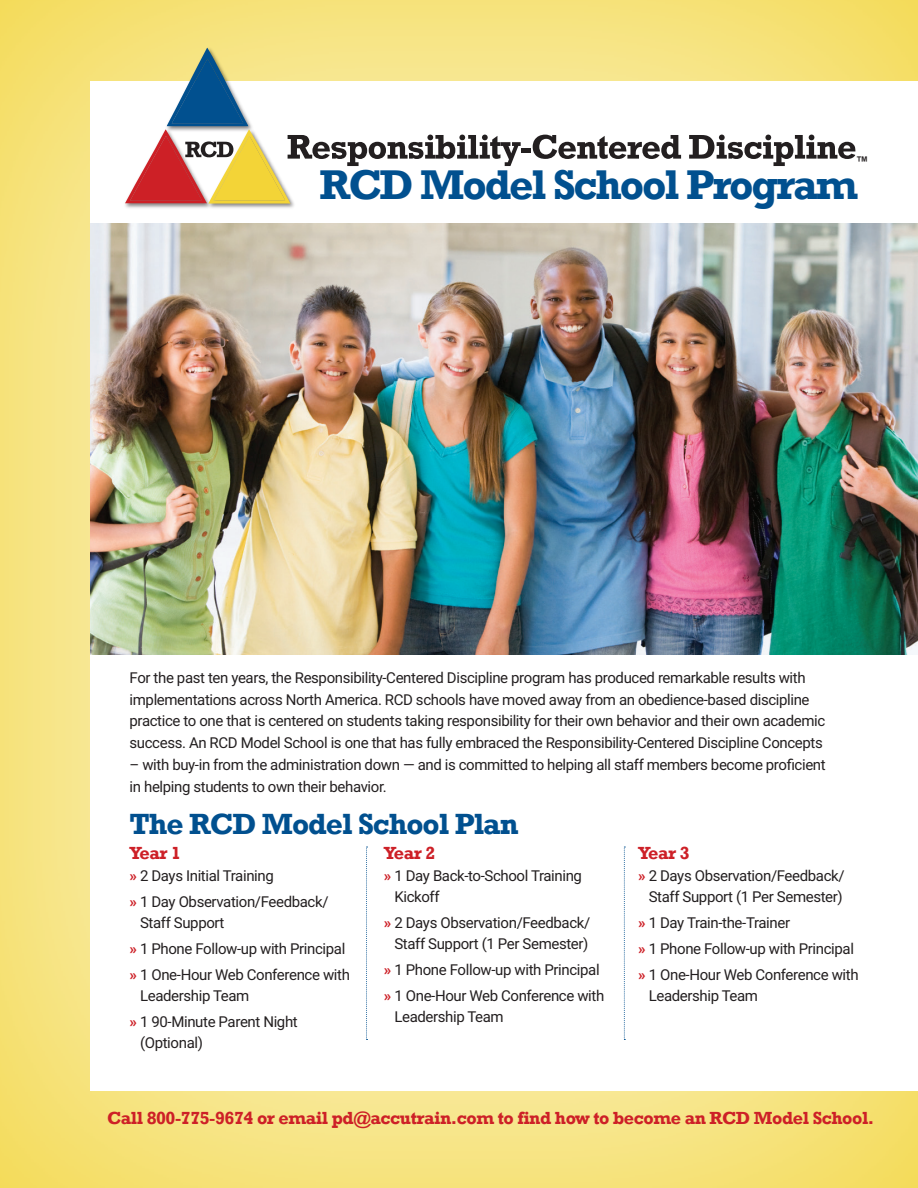
<style>
.page{position:relative;width:918px;height:1188px;background:#fff}
.page>*{position:absolute;margin:0;border:0;box-sizing:border-box;transform-origin:0 0}
.t1{font:700 42.6px "Rockwell";letter-spacing:-.05em;color:#01508f}
.t2{font:700 30px "Rockwell";letter-spacing:-.035em;color:#01508f}
.t3{font:700 18px "Rockwell";letter-spacing:-.025em;color:#cd2027}
.t4{font:15px/26.1px "Roboto";letter-spacing:-.025em;color:#231f20}
.t5{font:700 12.9px "Rockwell";color:#231f20}
.s1{font-weight:700;color:#cd2027}
</style>
<div class="page">
<div style="left:0;top:0;width:918px;height:1188px;background:#fff;opacity:.64"></div>
<div style="left:90px;top:81px;width:828px;height:1010px;background:#fff"></div>
<img style="left:90px;top:224px;width:828px;height:430px">
<img style="left:121px;top:44px;width:176px;height:164px">
<svg style="left:125px;top:48px;width:396px;height:156px"></svg>
<div style="left:521px;top:148px;width:10px;height:5px;background:#231f20"></div>
<svg style="left:533px;top:135px;width:148px;height:24px"></svg>
<svg style="left:689px;top:135px;width:167px;height:31px"></svg>
<svg style="left:366px;top:847px;width:2px;height:193px"></svg>
<svg style="left:624px;top:847px;width:1px;height:193px"></svg>
<p class="t5" style="left:856px;top:153px;width:14px">™</p>
<h1 class="t1" style="left:319px;top:158px;width:540px">RCD Model School Program</h1>
<p class="t4" style="left:130px;top:667px;width:697px;line-height:21.8px">For the past ten years, the Responsibility-Centered Discipline program has produced remarkable results with implementations across North America. RCD schools have moved away from an obedience-based discipline practice to one that is centered on students taking responsibility for their own behavior and their own academic success. An RCD Model School is one that has fully embraced the Responsibility-Centered Discipline Concepts</p>
<p class="t4" style="left:130px;top:754px;width:698px;line-height:21.8px">– with buy-in from the administration down — and is committed to helping all staff members become proficient in helping students to own their behavior.</p>
<h2 class="t2" style="left:130px;top:805px;width:390px">The RCD Model School Plan</h2>
<p class="t3" style="left:130px;top:842px;width:53px">Year 1</p>
<p class="t4" style="left:130px;top:863px;width:200px"><span class="s1">»</span> 2 Days Initial Training<br><span class="s1">»</span> 1 Day Observation/Feedback/</p>
<p class="t4" style="left:130px;top:910px;width:222px;text-indent:10px">Staff Support<br><span class="s1">»</span> 1 Phone Follow-up with Principal <span class="s1">»</span> 1 One-Hour Web Conference with</p>
<p class="t4" style="left:130px;top:983px;width:170px;text-indent:10px">Leadership Team<br><span class="s1">»</span> 1 90-Minute Parent Night</p>
<p class="t4" style="left:140px;top:1030px;width:64px">(Optional)</p>
<p class="t3" style="left:384px;top:842px;width:53px">Year 2</p>
<p class="t4" style="left:394px;top:866px;width:189px;line-height:21px;text-indent:-10px"><span class="s1">»</span> 1 Day Back-to-School Training<br>Kickoff</p>
<p class="t4" style="left:384px;top:913px;width:208px;line-height:21px;text-align:center"><span class="s1">»</span> 2 Days Observation/Feedback/<br>Staff Support (1 Per Semester)</p>
<p class="t4" style="left:384px;top:957px;width:222px"><span class="s1">»</span> 1 Phone Follow-up with Principal <span class="s1">»</span> 1 One-Hour Web Conference with</p>
<p class="t4" style="left:394px;top:1004px;width:111px">Leadership Team</p>
<p class="t3" style="left:638px;top:842px;width:53px">Year 3</p>
<p class="t4" style="left:638px;top:866px;width:208px;line-height:21px;text-align:center"><span class="s1">»</span> 2 Days Observation/Feedback/<br>Staff Support (1 Per Semester)</p>
<p class="t4" style="left:638px;top:910px;width:222px"><span class="s1">»</span> 1 Day Train-the-Trainer<br><span class="s1">»</span> 1 Phone Follow-up with Principal <span class="s1">»</span> 1 One-Hour Web Conference with</p>
<p class="t4" style="left:649px;top:983px;width:111px">Leadership Team</p>
<p class="t3" style="left:107px;top:1107px;width:769px">Call 800-775-9674 or email pd@accutrain.com to find how to become an RCD Model School.</p>
</div>
